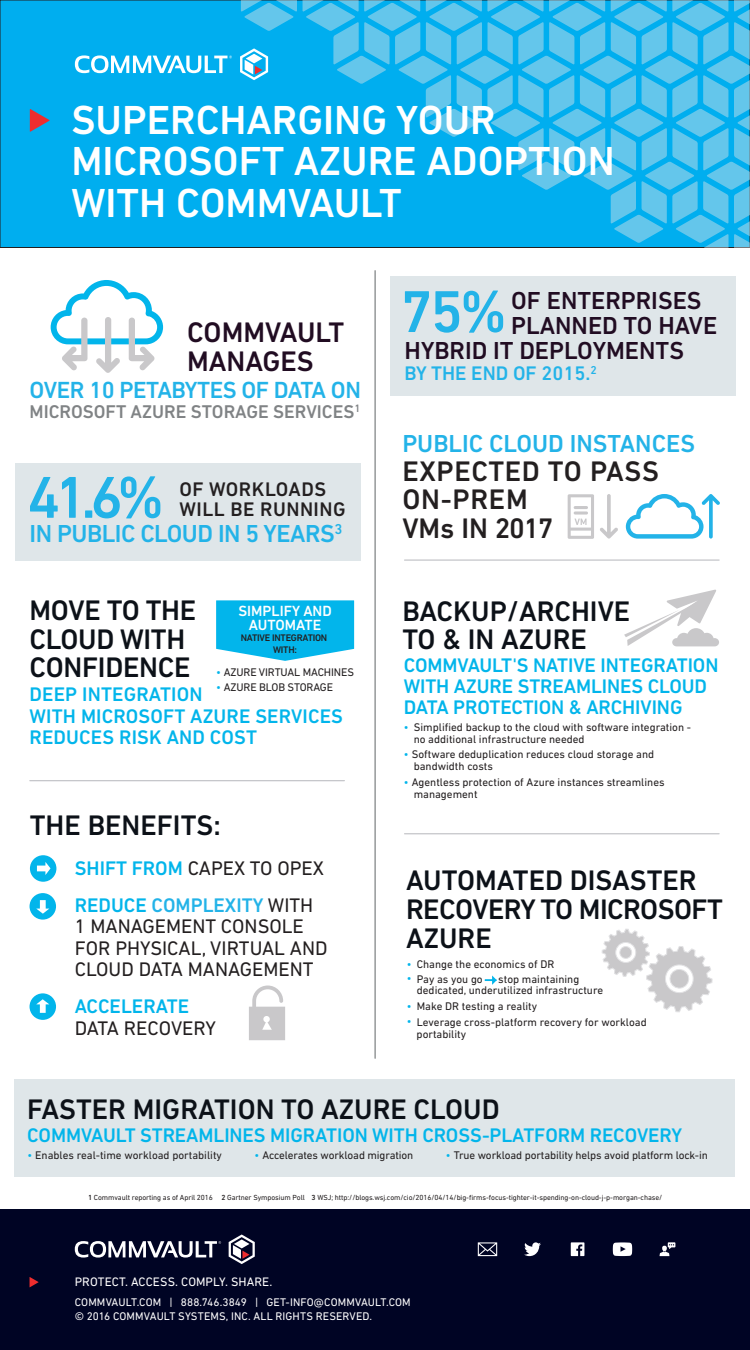
<style>
.page{position:relative;width:750px;height:1350px;background:#fff}
.page>*{position:absolute;margin:0;border:0;box-sizing:border-box;transform-origin:0 0}
.t1{font:500 60px "DIN Next LT Pro";color:#23b3e8}
.t2{font:500 41.25px/41.2px "DIN Next LT Pro";color:#fff}
.t3{font:500 28.75px/28.8px "DIN Next LT Pro";color:#0c1118}
.t4{font:500 28.75px/28.8px "DIN Next LT Pro";letter-spacing:-.02em;color:#0c1118}
.t5{font:500 28.75px/28.8px "DIN Next LT Pro";letter-spacing:.025em;color:#231f20}
.t6{font:500 28.75px/28.8px "DIN Next LT Pro";color:#210c22}
.t7{font:500 25px "DIN Next LT Pro";color:#210c22}
.t8{font:500 25px "DIN Next LT Pro";letter-spacing:-.02em;color:#23b3e8}
.t9{font:500 25px "DIN Next LT Pro";color:#23b3e8}
.t10{font:500 23.75px "DIN Next LT Pro";letter-spacing:-.02em;color:#23b3e8}
.t11{font:500 20px/21.2px "DIN Next LT Pro";letter-spacing:-.005em;color:#02b5eb}
.t12{font:20px/21.2px "DIN Next LT Pro";color:#231f20}
.t13{font:500 20px/20px "DIN Next LT Pro";letter-spacing:.025em;color:#231f20}
.t14{font:500 20px "DIN Next LT Pro";color:#23b3e8}
.t15{font:500 18.75px "DIN Next LT Pro";color:#808385}
.t16{font:500 15px/13.8px "DIN Next LT Pro";color:#fff;text-align:center}
.t17{font:12.5px "DIN Next LT Pro";letter-spacing:.005em;color:#fff}
.t18{font:11.25px/11.9px "DIN Next LT Pro";color:#231f20}
.t19{font:11.25px/13.8px "DIN Next LT Pro";letter-spacing:.01em;color:#fff}
.t20{font:500 9.75px/11.2px "DIN Next LT Pro";letter-spacing:-.025em;color:#231f20;text-align:center}
.t21{font:7.5px "DIN Next LT Pro";letter-spacing:-.01em;color:#231f20}
.s1{color:#02b5eb}
.s2{font-weight:400;color:#231f20}
.s3{color:#23b3e8}
.s4{font-weight:500}
</style>
<div class="page">
<div style="left:15px;top:1080px;width:720px;height:97px;background:#dfe6e9"></div>
<div style="left:390px;top:276px;width:346px;height:120px;background:#dfe6e9"></div>
<div style="left:15px;top:463px;width:345px;height:97px;background:#dfe6e9"></div>
<div style="left:0;top:0;width:750px;height:248px;background:#00aeef"></div>
<svg style="left:241px;top:0;width:56px;height:31px"></svg>
<svg style="left:303px;top:0;width:447px;height:248px"></svg>
<svg style="left:75px;top:55px;width:157px;height:18px"></svg>
<svg style="left:240px;top:48px;width:28px;height:32px"></svg>
<svg style="left:30px;top:109px;width:20px;height:23px"></svg>
<hr style="left:374px;top:271px;width:2px;height:787px;background:#808385">
<hr style="left:30px;top:780px;width:314px;height:1px;background:#c4c5c9">
<hr style="left:405px;top:559px;width:314px;height:2px;background:#c4c5c9">
<hr style="left:405px;top:833px;width:314px;height:1px;background:#c4c5c9">
<svg style="left:568px;top:494px;width:26px;height:45px"></svg>
<svg style="left:600px;top:494px;width:18px;height:45px"></svg>
<svg style="left:626px;top:494px;width:94px;height:45px"></svg>
<svg style="left:216px;top:600px;width:138px;height:61px;background:#1dbced"></svg>
<svg style="left:624px;top:590px;width:95px;height:56px"></svg>
<svg style="left:51px;top:280px;width:112px;height:93px"></svg>
<div style="left:30px;top:855px;width:26px;height:27px;background:#02b5eb;border-radius:50%"></div>
<svg style="left:37px;top:862px;width:14px;height:13px"></svg>
<div style="left:30px;top:893px;width:26px;height:27px;background:#02b5eb;border-radius:50%"></div>
<svg style="left:36px;top:900px;width:13px;height:14px"></svg>
<div style="left:30px;top:993px;width:26px;height:27px;background:#02b5eb;border-radius:50%"></div>
<svg style="left:36px;top:999px;width:13px;height:14px"></svg>
<svg style="left:249px;top:986px;width:36px;height:54px"></svg>
<svg style="left:602px;top:929px;width:111px;height:83px"></svg>
<svg style="left:485px;top:975px;width:12px;height:10px"></svg>
<div style="left:0;top:1209px;width:750px;height:141px;background:#000424"></div>
<svg style="left:524px;top:1242px;width:17px;height:14px"></svg>
<svg style="left:571px;top:1242px;width:13px;height:14px"></svg>
<svg style="left:478px;top:1242px;width:19px;height:14px"></svg>
<svg style="left:660px;top:1242px;width:15px;height:14px"></svg>
<svg style="left:613px;top:1242px;width:19px;height:14px"></svg>
<svg style="left:30px;top:1277px;width:9px;height:10px"></svg>
<svg style="left:75px;top:1241px;width:146px;height:17px"></svg>
<svg style="left:229px;top:1235px;width:26px;height:29px"></svg>
<h2 class="t2" style="left:71px;top:99px;width:545px">SUPERCHARGING YOUR<br>MICROSOFT AZURE ADOPTION<br>WITH COMMVAULT</h2>
<h3 class="t6" style="left:187px;top:318px;width:159px">COMMVAULT<br>MANAGES</h3>
<h3 class="t10" style="left:30px;top:376px;width:333px">OVER 10 PETABYTES OF DATA ON</h3>
<h3 class="t15" style="left:30px;top:401px;width:332px">MICROSOFT AZURE STORAGE SERVICES<sup>1</sup></h3>
<h1 class="t1" style="left:27px;top:463px;width:138px">41.6%</h1>
<h3 class="t13" style="left:179px;top:479px;width:168px">OF WORKLOADS<br>WILL BE RUNNING</h3>
<h3 class="t8" style="left:30px;top:519px;width:314px">IN PUBLIC CLOUD IN 5 YEARS<sup>3</sup></h3>
<h3 class="t3" style="left:30px;top:596px;width:168px">MOVE TO THE<br>CLOUD WITH<br>CONFIDENCE</h3>
<h3 class="t11" style="left:30px;top:684px;width:315px">DEEP INTEGRATION<br>WITH MICROSOFT AZURE SERVICES<br>REDUCES RISK AND COST</h3>
<h3 class="t16" style="left:238px;top:604px;width:95px">SIMPLIFY AND<br>AUTOMATE</h3>
<p class="t20" style="left:241px;top:632px;width:88px">NATIVE INTEGRATION<br>WITH:</p>
<p class="t18" style="left:216px;top:666px;width:139px"><span class="s1">•</span> AZURE VIRTUAL MACHINES</p>
<p class="t18" style="left:216px;top:681px;width:118px"><span class="s1">•</span> AZURE BLOB STORAGE</p>
<h3 class="t3" style="left:30px;top:810px;width:192px">THE BENEFITS:</h3>
<h3 class="t11" style="left:75px;top:849px;width:251px;line-height:37.5px">SHIFT FROM <span class="s2">CAPEX TO OPEX<br></span>REDUCE <span class="s3">COMPLEXITY</span> <span class="s2">WITH</span></h3>
<h3 class="t12" style="left:75px;top:916px;width:254px">1 MANAGEMENT CONSOLE<br>FOR PHYSICAL, VIRTUAL AND<br>CLOUD DATA MANAGEMENT</h3>
<h3 class="t11" style="left:75px;top:996px;width:116px">ACCELERATE</h3>
<h3 class="t12" style="left:75px;top:1017px;width:143px">DATA RECOVERY</h3>
<h1 class="t1" style="left:400px;top:277px;width:108px">75%</h1>
<h3 class="t7" style="left:511px;top:286px;width:192px">OF ENTERPRISES</h3>
<h3 class="t7" style="left:511px;top:311px;width:208px">PLANNED TO HAVE</h3>
<h3 class="t7" style="left:405px;top:336px;width:281px">HYBRID IT DEPLOYMENTS</h3>
<h3 class="t14" style="left:405px;top:362px;width:194px">BY THE END OF 2015.<sup>2</sup></h3>
<h3 class="t9" style="left:402px;top:429px;width:294px">PUBLIC CLOUD INSTANCES</h3>
<h3 class="t5" style="left:402px;top:456px;width:258px">EXPECTED TO PASS<br>ON-PREM<br>VMs IN 2017</h3>
<h3 class="t3" style="left:402px;top:596px;width:229px">BACKUP/ARCHIVE<br>TO &amp; IN AZURE</h3>
<h3 class="t11" style="left:404px;top:654px;width:316px">COMMVAULT'S NATIVE INTEGRATION<br>WITH AZURE STREAMLINES CLOUD<br>DATA PROTECTION &amp; ARCHIVING</h3>
<p class="t18" style="left:414px;top:721px;width:279px">Simplified backup to the cloud with software integration - no additional infrastructure needed</p>
<p class="t18" style="left:412px;top:749px;width:244px">Software deduplication reduces cloud storage and bandwidth costs</p>
<p class="t18" style="left:412px;top:776px;width:254px">Agentless protection of Azure instances streamlines management</p>
<h3 class="t4" style="left:406px;top:866px;width:318px">AUTOMATED DISASTER<br>RECOVERY TO MICROSOFT<br>AZURE</h3>
<p class="t18" style="left:417px;top:958px;width:139px">Change the economics of DR</p>
<p class="t18" style="left:417px;top:973px;width:67px">Pay as you go</p>
<p class="t18" style="left:417px;top:973px;width:188px;text-indent:81px">stop maintaining dedicated, underutilized infrastructure</p>
<p class="t18" style="left:417px;top:1000px;width:122px">Make DR testing a reality</p>
<p class="t18" style="left:417px;top:1016px;width:232px">Leverage cross-platform recovery for workload portability</p>
<h3 class="t3" style="left:27px;top:1094px;width:474px">FASTER MIGRATION TO AZURE CLOUD</h3>
<h3 class="t11" style="left:27px;top:1125px;width:656px">COMMVAULT STREAMLINES MIGRATION WITH CROSS-PLATFORM RECOVERY</h3>
<p class="t18" style="left:35px;top:1149px;width:188px">Enables real-time workload portability</p>
<p class="t18" style="left:262px;top:1149px;width:152px">Accelerates workload migration</p>
<p class="t18" style="left:454px;top:1149px;width:256px">True workload portability helps avoid platform lock-in</p>
<p class="t21" style="left:88px;top:1193px;width:576px"><span class="s4">1</span> Commvault reporting as of April 2016 <span class="s4">2</span> Gartner Symposium Poll <span class="s4">3</span> WSJ; http://blogs.wsj.com/cio/2016/04/14/big-firms-focus-tighter-it-spending-on-cloud-j-p-morgan-chase/</p>
<p class="t17" style="left:75px;top:1275px;width:199px">PROTECT. ACCESS. COMPLY. SHARE.</p>
<p class="t19" style="left:75px;top:1295px;width:338px">COMMVAULT.COM | 888.746.3849 | GET-INFO@COMMVAULT.COM © 2016 COMMVAULT SYSTEMS, INC. ALL RIGHTS RESERVED.</p>
</div>
